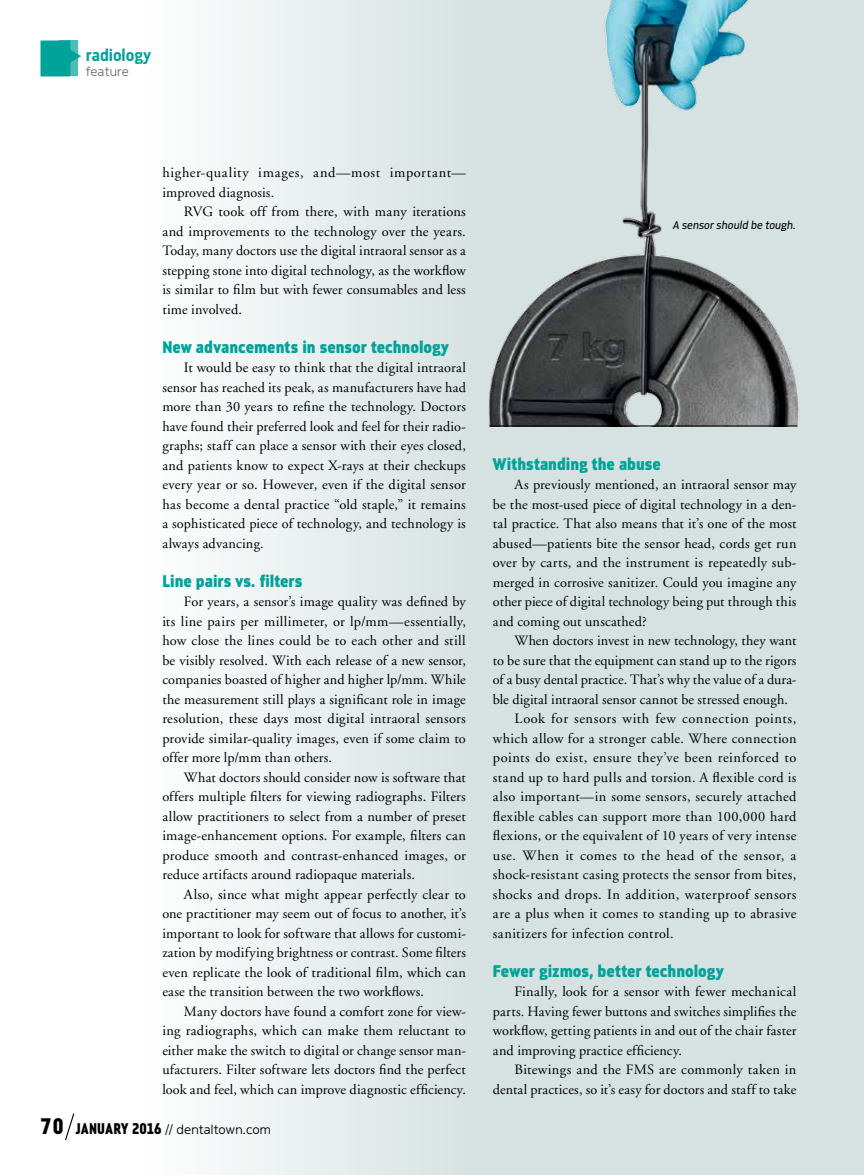
<style>
.page{position:relative;width:864px;height:1175px;background:#fff}
.page>*{position:absolute;margin:0;border:0;box-sizing:border-box;transform-origin:0 0}
.t1{font:18px "Metroflex Uni Hvy";color:#00a299}
.t2{font:700 18px "Metroflex Uni";color:#00a299}
.t3{font:14.25px/19.5px "Adobe Garamond";letter-spacing:.02em;color:#000;text-align:justify}
.t4{font:14.25px "Adobe Garamond";letter-spacing:.04em;color:#000}
.t5{font:14.25px "Adobe Garamond";color:#000}
.t6{font:300 13.5px "Metroflex Wide";letter-spacing:.015em;color:#000}
.t7{font:300 13.5px "Metroflex Wide";letter-spacing:.015em;color:#6d6e71}
.t8{font:italic 12px "Metroflex Uni";letter-spacing:.01em;color:#000}
.s1{font-family:"Metroflex Narrow Hvy";font-weight:400;font-size:24px}
.s2{font-family:"Metroflex Narrow Hvy";font-weight:400;font-size:16.5px}
</style>
<div class="page">
<div style="left:150px;top:0;width:714px;height:1174px;background:linear-gradient(to right,#f1f5f5,#ccdbda)"></div>
<img style="left:488px;top:0;width:376px;height:427px">
<hr style="left:489px;top:425px;width:308px;height:1px;background:#000">
<svg style="left:65px;top:1113px;width:10px;height:27px"></svg>
<svg style="left:40px;top:40px;width:41px;height:36px"></svg>
<svg style="left:59px;top:40px;width:18px;height:36px"></svg>
<p class="t2" style="left:86px;top:45px;width:67px">radiology</p>
<p class="t7" style="left:86px;top:64px;width:45px">feature</p>
<p class="t3" style="left:162px;top:163px;width:305px">higher-quality images, and—most important— improved diagnosis.</p>
<p class="t3" style="left:162px;top:202px;width:305px;text-indent:22px">RVG took off from there, with many iterations and improvements to the technology over the years.<br>Today, many doctors use the digital intraoral sensor as a stepping stone into digital technology, as the workflow is similar to film but with fewer consumables and less time involved.</p>
<p class="t1" style="left:162px;top:336px;width:288px">New advancements in sensor technology</p>
<p class="t3" style="left:162px;top:358px;width:305px;text-indent:22px">It would be easy to think that the digital intraoral sensor has reached its peak, as manufacturers have had more than 30 years to refine the technology. Doctors have found their preferred look and feel for their radio&shy;graphs; staff can place a sensor with their eyes closed, and patients know to expect X-rays at their checkups every year or so. However, even if the digital sensor has become a dental practice “old staple,” it remains a sophisticated piece of technology, and technology is always advancing.</p>
<p class="t1" style="left:162px;top:570px;width:142px">Line pairs vs. filters</p>
<p class="t3" style="left:162px;top:592px;width:305px;text-indent:22px">For years, a sensor’s image quality was defined by its line pairs per millimeter, or lp/mm—essentially, how close the lines could be to each other and still be visibly resolved. With each release of a new sensor, companies boasted of higher and higher lp/mm. While the measurement still plays a significant role in image resolution, these days most digital intraoral sensors provide similar-quality images, even if some claim to offer more lp/mm than others.</p>
<p class="t3" style="left:162px;top:768px;width:305px;text-indent:22px">What doctors should consider now is software that offers multiple filters for viewing radiographs. Filters allow practitioners to select from a number of preset image-enhancement options. For example, filters can produce smooth and contrast-enhanced images, or reduce artifacts around radiopaque materials.</p>
<p class="t3" style="left:162px;top:885px;width:305px;text-indent:22px">Also, since what might appear perfectly clear to one practitioner may seem out of focus to another, it’s important to look for software that allows for customi&shy;zation by modifying brightness or contrast. Some filters even replicate the look of traditional film, which can ease the transition between the two workflows.</p>
<p class="t3" style="left:162px;top:1002px;width:305px;text-indent:22px">Many doctors have found a comfort zone for view&shy;ing radiographs, which can make them reluctant to either make the switch to digital or change sensor man&shy;ufacturers. Filter software lets doctors find the perfect look and feel, which can improve diagnostic efficiency.</p>
<p class="t6" style="left:40px;top:1121px;width:232px"><span class="s1">70</span> <span class="s2">JANUARY 2016</span> // dentaltown.com</p>
<p class="t8" style="left:673px;top:218px;width:124px">A sensor should be tough.</p>
<p class="t1" style="left:493px;top:453px;width:170px">Withstanding the abuse</p>
<p class="t3" style="left:493px;top:475px;width:305px;text-indent:22px">As previously mentioned, an intraoral sensor may be the most-used piece of digital technology in a den&shy;tal practice. That also means that it’s one of the most abused—patients bite the sensor head, cords get run over by carts, and the instrument is repeatedly sub&shy;merged in corrosive sanitizer. Could you imagine any other piece of digital technology being put through this and coming out unscathed?</p>
<p class="t3" style="left:515px;top:631px;width:284px">When doctors invest in new technology, they want</p>
<p class="t3" style="left:493px;top:651px;width:305px">to be sure that the equipment can stand up to the rigors</p>
<p class="t5" style="left:493px;top:672px;width:305px">of a busy dental practice. That’s why the value of a dura-</p>
<p class="t3" style="left:493px;top:690px;width:297px">ble digital intraoral sensor cannot be stressed enough.</p>
<p class="t4" style="left:515px;top:711px;width:283px">Look for sensors with few connection points,</p>
<p class="t3" style="left:493px;top:729px;width:305px">which allow for a stronger cable. Where connection</p>
<p class="t4" style="left:493px;top:750px;width:305px">points do exist, ensure they’ve been reinforced to</p>
<p class="t3" style="left:493px;top:768px;width:305px">stand up to hard pulls and torsion. A flexible cord is</p>
<p class="t3" style="left:493px;top:787px;width:305px">also important—in some sensors, securely attached</p>
<p class="t3" style="left:493px;top:807px;width:305px">flexible cables can support more than 100,000 hard</p>
<p class="t3" style="left:493px;top:826px;width:305px">flexions, or the equivalent of 10 years of very intense</p>
<p class="t4" style="left:493px;top:847px;width:305px">use. When it comes to the head of the sensor, a</p>
<p class="t3" style="left:493px;top:865px;width:305px">shock-resistant casing protects the sensor from bites,</p>
<p class="t3" style="left:493px;top:885px;width:305px">shocks and drops. In addition, waterproof sensors</p>
<p class="t3" style="left:493px;top:904px;width:305px">are a plus when it comes to standing up to abrasive</p>
<p class="t3" style="left:493px;top:924px;width:182px">sanitizers for infection control.</p>
<p class="t1" style="left:493px;top:960px;width:232px">Fewer gizmos, better technology</p>
<p class="t3" style="left:493px;top:982px;width:305px;text-indent:22px">Finally, look for a sensor with fewer mechanical parts. Having fewer buttons and switches simplifies the workflow, getting patients in and out of the chair faster and improving practice efficiency.</p>
<p class="t3" style="left:493px;top:1060px;width:305px;text-align:right">Bitewings and the FMS are commonly taken in dental practices, so it’s easy for doctors and staff to take</p>
</div>
